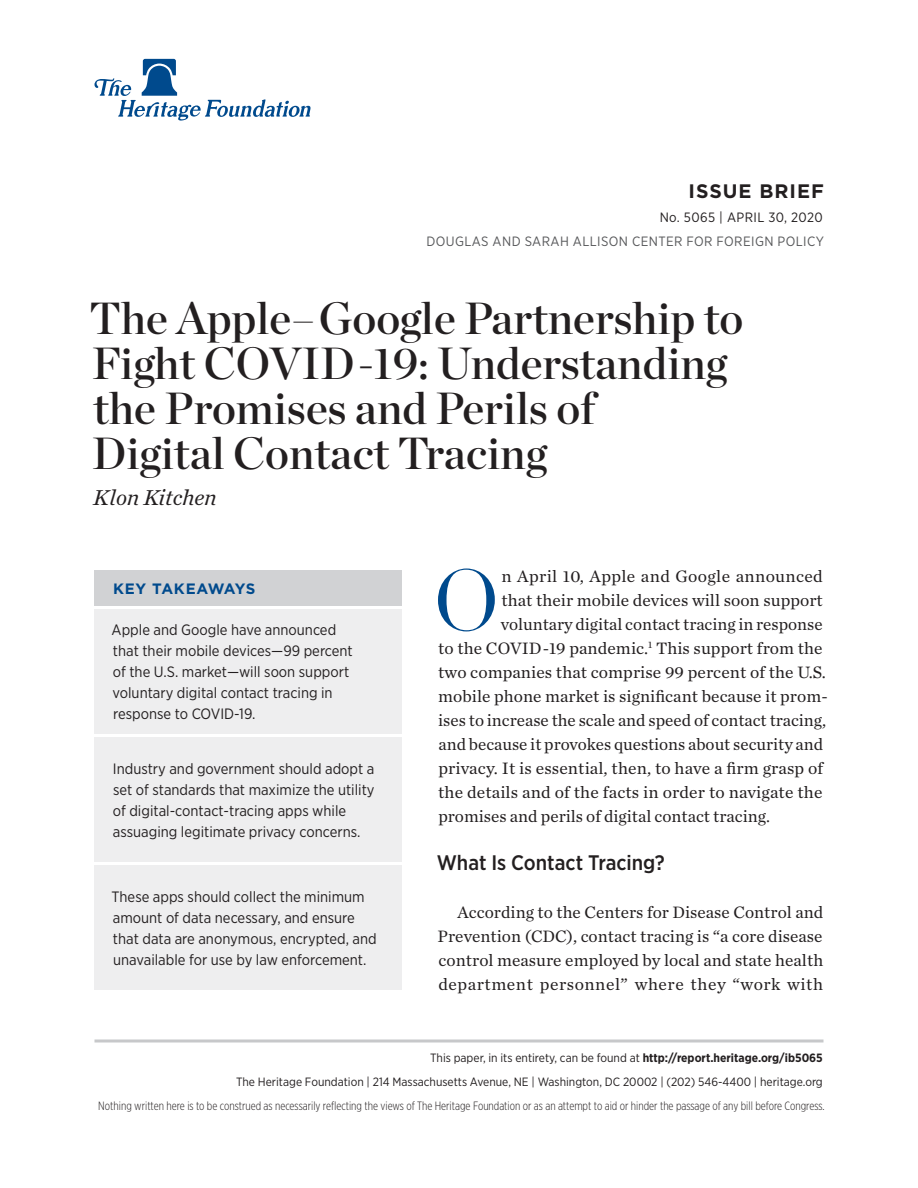
<style>
.page{position:relative;width:918px;height:1188px;background:#fff}
.page>*{position:absolute;margin:0;border:0;box-sizing:border-box;transform-origin:0 0}
.Body_Text___DROP_CAP{font:300 86.1px "Chronicle Display";color:#004a8d}
.Paper_Title{font:45px/45px "Chronicle Display Semi";color:#231f20}
.Byline{font:italic 22.5px "Chronicle Text G1";color:#231f20}
.Body_Text___H1{font:500 21px "Gotham Narrow";color:#231f20}
.t1{font:700 19.5px "Gotham";letter-spacing:.05em;color:#231f20}
.Body_Text___DROP_CAP-2{font:17.25px "Chronicle Text G1";color:#231f20}
.Body_Text{font:17.25px/24px "Chronicle Text G1";letter-spacing:.03em;color:#231f20;text-align:justify}
.Body_Text___DROP_CAP-3{font:17.25px "Chronicle Text G1";letter-spacing:.02em;color:#231f20}
.Key_Takeaways{font:15px/21px "Gotham Narrow";color:#231f20}
.Key_Takeaways___HEAD{font:700 15px "Gotham";letter-spacing:.03em;color:#004a8d}
.t2{font:13.5px "Gotham Narrow";letter-spacing:.03em;color:#57585a}
.t3{font:13.5px "Gotham Narrow";letter-spacing:.03em;color:#231f20}
.t4{font:12px/24px "Gotham Narrow";color:#231f20;text-align:right}
.t5{font:300 12px "Gotham X Narrow";color:#231f20}
.s1{font-weight:700}
</style>
<div class="page">
<hr style="left:94px;top:1040px;width:730px;height:2px;background:#c7c8ca">
<svg style="left:94px;top:59px;width:216px;height:62px"></svg>
<div style="left:94px;top:609px;width:308px;height:125px;background:#eeeeef"></div>
<div style="left:94px;top:570px;width:308px;height:36px;background:#d1d2d4"></div>
<div style="left:94px;top:737px;width:308px;height:125px;background:#eeeeef"></div>
<div style="left:94px;top:865px;width:308px;height:125px;background:#eeeeef"></div>
<p class="t1" style="left:689px;top:178px;width:137px">ISSUE BRIEF</p>
<p class="t3" style="left:660px;top:209px;width:165px">No. 5065 | April 30, 2020</p>
<p class="t2" style="left:426px;top:233px;width:399px">DOUGLAS AND SARAH ALLISON CENTER FOR FOREIGN POLICY</p>
<p class="Paper_Title" style="left:90px;top:293px;width:655px">The Apple–Google Partnership to<br>Fight COVID-19: Understanding the Promises and Perils of<br>Digital Contact Tracing</p>
<p class="Byline" style="left:93px;top:481px;width:125px">Klon Kitchen</p>
<p class="Key_Takeaways___HEAD" style="left:113px;top:579px;width:144px">KEY TAKEAWAYS</p>
<p class="Key_Takeaways" style="left:112px;top:619px;width:243px">Apple and Google have announced that their mobile devices—99 percent of the U.S. market—will soon support voluntary digital contact tracing in response to COVI D-19.</p>
<p class="Key_Takeaways" style="left:113px;top:758px;width:263px">I ndustry and government should adopt a set of standards that maximize the utility of digital-contact-tracing apps while assuaging legitimate privacy concerns.</p>
<p class="Key_Takeaways" style="left:112px;top:886px;width:267px">These apps should collect the minimum amount of data necessary, and ensure that data are anonymous, encrypted, and unavailable for use by law enforcement.</p>
<p class="Body_Text___DROP_CAP" style="left:434px;top:534px;width:67px">O</p>
<p class="Body_Text___DROP_CAP-3" style="left:501px;top:563px;width:323px">n April 10, Apple and Google announced</p>
<p class="Body_Text___DROP_CAP-2" style="left:501px;top:587px;width:323px">that their mobile devices will soon support</p>
<p class="Body_Text___DROP_CAP-2" style="left:501px;top:611px;width:323px">voluntary digital contact tracing in response</p>
<p class="Body_Text___DROP_CAP-2" style="left:438px;top:635px;width:386px">to the COVID-19 pandemic.<sup>1</sup> This support from the</p>
<p class="Body_Text___DROP_CAP-2" style="left:438px;top:659px;width:389px">two companies that comprise 99 percent of the U.S.</p>
<p class="Body_Text___DROP_CAP-2" style="left:438px;top:683px;width:391px">mobile phone market is significant because it prom-</p>
<p class="Body_Text___DROP_CAP-2" style="left:438px;top:707px;width:389px">ises to increase the scale and speed of contact tracing,</p>
<p class="Body_Text___DROP_CAP-2" style="left:439px;top:731px;width:386px">and because it provokes questions about security and</p>
<p class="Body_Text___DROP_CAP-2" style="left:438px;top:755px;width:386px">privacy. It is essential, then, to have a firm grasp of</p>
<p class="Body_Text___DROP_CAP-2" style="left:438px;top:779px;width:386px">the details and of the facts in order to navigate the</p>
<p class="Body_Text___DROP_CAP-2" style="left:438px;top:803px;width:333px">promises and perils of digital contact tracing.</p>
<p class="Body_Text___H1" style="left:437px;top:849px;width:229px">What Is Contact Tracing?</p>
<p class="Body_Text" style="left:438px;top:899px;width:387px;text-indent:20px">According to the Centers for Disease Control and Prevention (CDC), contact tracing is “a core disease control measure employed by local and state health department personnel” where they “work with</p>
<p class="t4" style="left:236px;top:1046px;width:588px">This paper, in its entirety, can be found at <span class="s1">http://report.heritage.org/ib5065<br></span>The Heritage Foundation | 214 Massachusetts Avenue, NE | Washington, DC 20002 | (202) 546-4400 | heritage.org</p>
<p class="t5" style="left:98px;top:1099px;width:728px">Nothing written here is to be construed as necessarily reflecting the views of The Heritage Foundation or as an attempt to aid or hinder the passage of any bill before Congress.</p>
</div>
